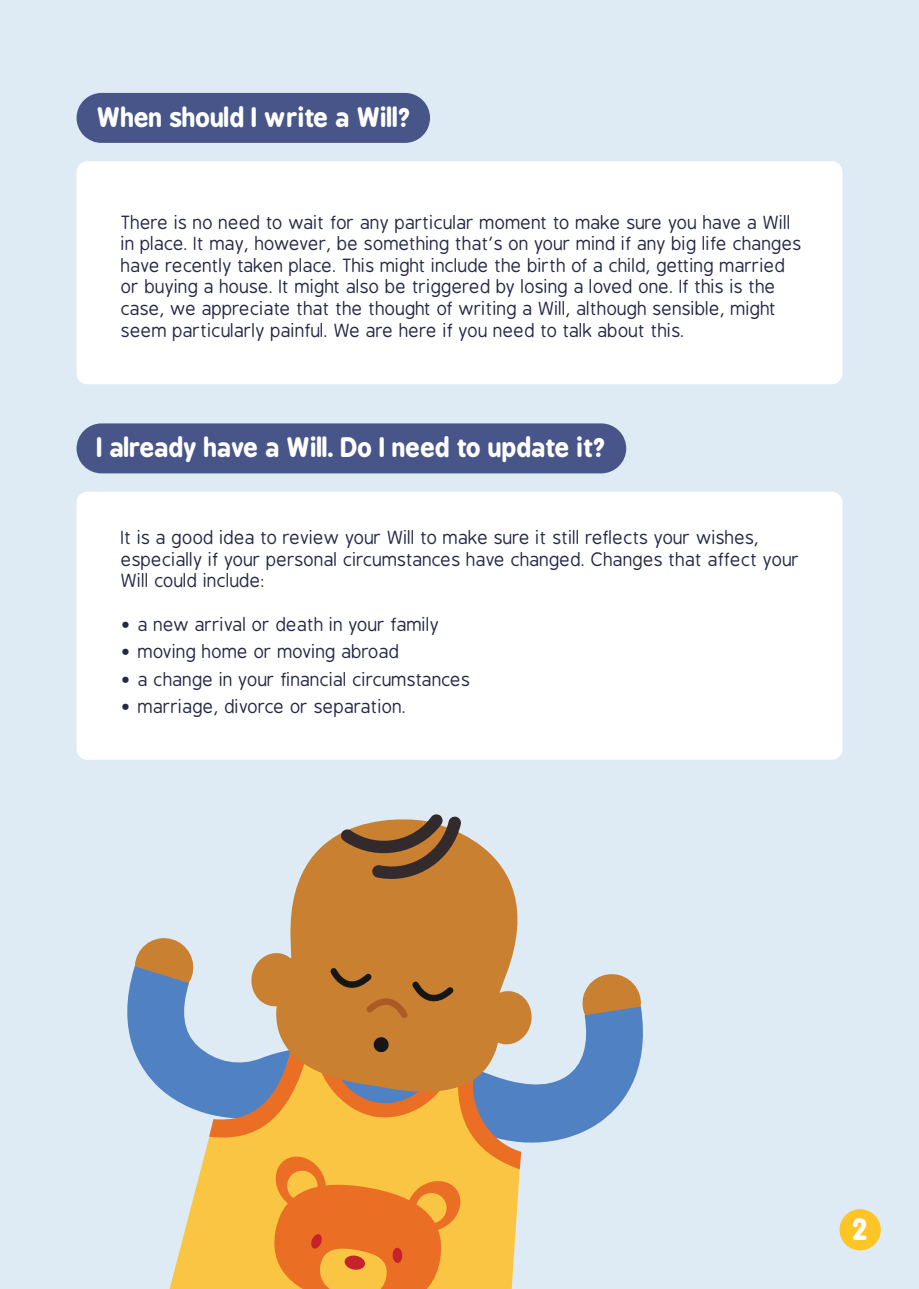
<style>
.page{position:relative;width:919px;height:1289px;background:#fff}
.page>*{position:absolute;margin:0;border:0;box-sizing:border-box;transform-origin:0 0}
.t1{font:700 28.5px "B Preplay";color:#fff}
.t2{font:700 25.5px "B Preplay";color:#fff}
.t3{font:18px/21.6px "B Preplay";color:#252846}
</style>
<div class="page">
<div style="left:0;top:0;width:918px;height:1288px;background:#dfebf4"></div>
<div style="left:77px;top:161px;width:765px;height:223px;background:#fff;border-radius:11px"></div>
<div style="left:77px;top:93px;width:353px;height:50px;background:#475588;border-radius:25px"></div>
<div style="left:77px;top:491px;width:765px;height:268px;background:#fff;border-radius:11px"></div>
<div style="left:77px;top:423px;width:549px;height:50px;background:#475588;border-radius:25px"></div>
<div style="left:839px;top:1209px;width:41px;height:41px;background:#fec527;border-radius:50%"></div>
<svg style="left:290px;top:833px;width:84px;height:103px;fill:#c98031"></svg>
<svg style="left:374px;top:833px;width:144px;height:103px;background:#cc8f4c"></svg>
<svg style="left:340px;top:814px;width:121px;height:70px;background:#9b7044"></svg>
<svg style="left:127px;top:936px;width:516px;height:352px"></svg>
<h2 class="t2" style="left:97px;top:102px;width:315px">When should I write a Will?</h2>
<p class="t3" style="left:122px;top:212px;width:682px">There is no need to wait for any particular moment to make sure you have a Will in place. It may, however, be something that’s on your mind if any big life changes have recently taken place. This might include the birth of a child, getting married or buying a house. It might also be triggered by losing a loved one. If this is the case, we appreciate that the thought of writing a Will, although sensible, might seem particularly painful. We are here if you need to talk about this.</p>
<h2 class="t2" style="left:97px;top:432px;width:510px">I already have a Will. Do I need to update it?</h2>
<p class="t3" style="left:122px;top:527px;width:680px">It is a good idea to review your Will to make sure it still reflects your wishes, especially if your personal circumstances have changed. Changes that affect your<br>Will could include:</p>
<p class="t3" style="left:122px;top:614px;width:320px">• a new arrival or death in your family</p>
<p class="t3" style="left:122px;top:641px;width:280px">• moving home or moving abroad</p>
<p class="t3" style="left:122px;top:669px;width:350px">• a change in your financial circumstances</p>
<p class="t3" style="left:122px;top:696px;width:287px">• marriage, divorce or separation.</p>
<h1 class="t1" style="left:852px;top:1212px;width:17px">2</h1>
</div>
